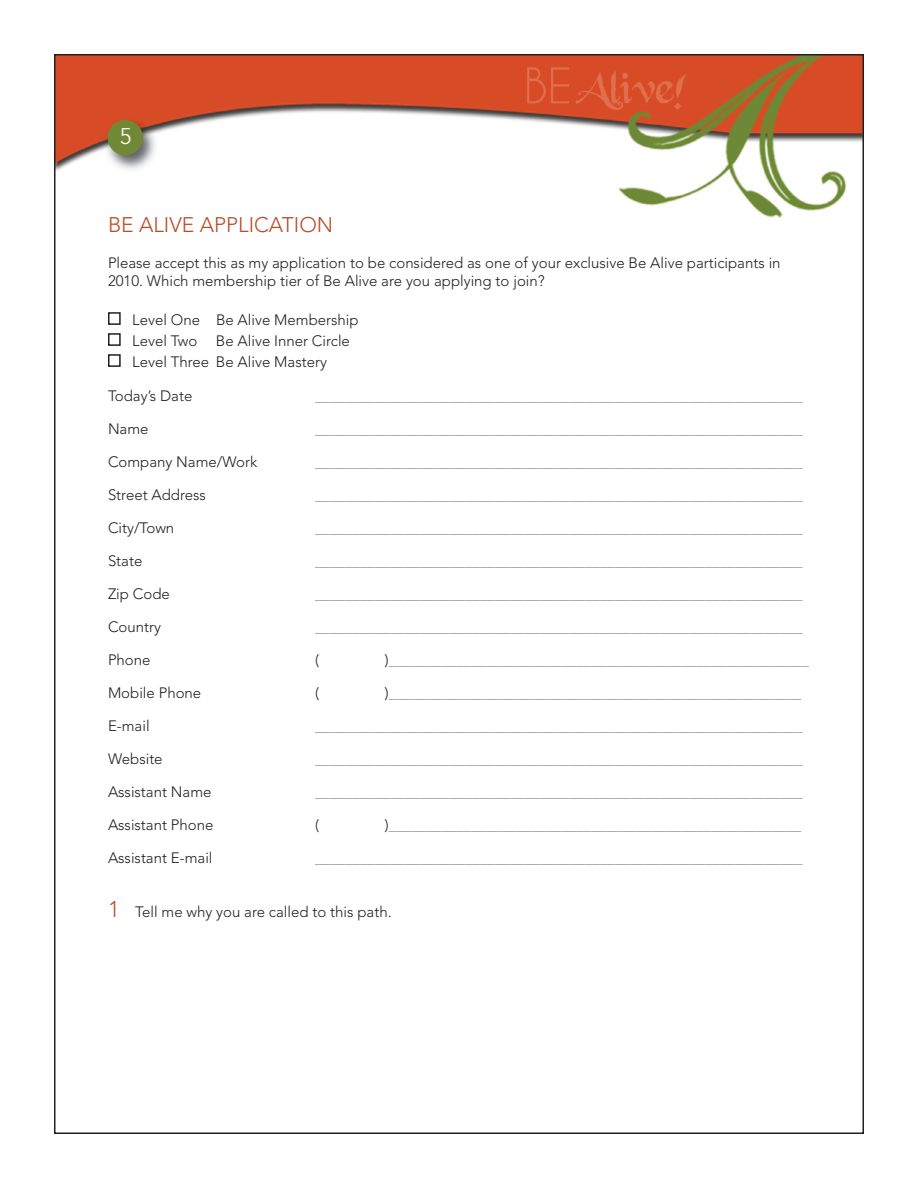
<style>
.page{position:relative;width:918px;height:1188px;background:#fff}
.page>*{position:absolute;margin:0;border:0;box-sizing:border-box;transform-origin:0 0}
.t1{font:300 22.5px "Avenir";color:#fff}
.t2{font:300 21px "Avenir";color:#ba4b27}
.t3{font:300 15px "Avenir";color:#939598}
.t4{font:300 15px/21px "Avenir";color:#231f20}
.s1{color:#231f20}
.s2{font-size:22.5px;color:#ba4b27}
</style>
<div class="page">
<img style="left:57px;top:57px;width:804px;height:161px">
<svg style="left:108px;top:312px;width:13px;height:55px"></svg>
<img style="left:101px;top:113px;width:61px;height:62px">
<div style="left:108px;top:120px;width:35px;height:35px;background:#718837;border-radius:50%"></div>
<h1 class="t1" style="left:120px;top:127px;width:13px">5</h1>
<h2 class="t2" style="left:108px;top:216px;width:227px">BE ALIVE APPLICATION</h2>
<p class="t4" style="left:108px;top:255px;width:674px;line-height:18px">Please accept this as my application to be considered as one of your exclusive Be Alive participants in<br>2010. Which membership tier of Be Alive are you applying to join?</p>
<p class="t4" style="left:132px;top:310px;width:228px">Level One Be Alive Membership<br>Level Two Be Alive Inner Circle<br>Level Three Be Alive Mastery</p>
<p class="t4" style="left:108px;top:387px;width:86px">Today’s Date</p>
<p class="t3" style="left:315px;top:390px;width:489px">_________________________________________________________________</p>
<p class="t4" style="left:108px;top:420px;width:42px">Name</p>
<p class="t3" style="left:315px;top:423px;width:489px">_________________________________________________________________</p>
<p class="t4" style="left:108px;top:453px;width:151px">Company Name/Work</p>
<p class="t3" style="left:315px;top:456px;width:489px">_________________________________________________________________</p>
<p class="t4" style="left:108px;top:486px;width:99px">Street Address</p>
<p class="t3" style="left:315px;top:489px;width:489px">_________________________________________________________________</p>
<p class="t4" style="left:108px;top:519px;width:68px">City/Town</p>
<p class="t3" style="left:315px;top:522px;width:489px">_________________________________________________________________</p>
<p class="t4" style="left:108px;top:552px;width:36px">State</p>
<p class="t3" style="left:315px;top:555px;width:489px">_________________________________________________________________</p>
<p class="t4" style="left:108px;top:585px;width:63px">Zip Code</p>
<p class="t3" style="left:315px;top:588px;width:489px">_________________________________________________________________</p>
<p class="t4" style="left:108px;top:618px;width:54px">Country</p>
<p class="t3" style="left:315px;top:621px;width:489px">_________________________________________________________________</p>
<p class="t4" style="left:108px;top:651px;width:44px">Phone</p>
<p class="t4" style="left:315px;top:651px;width:5px">(</p>
<p class="t3" style="left:385px;top:654px;width:425px"><span class="s1">)</span>________________________________________________________</p>
<p class="t4" style="left:108px;top:684px;width:95px">Mobile Phone</p>
<p class="t4" style="left:315px;top:684px;width:5px">(</p>
<p class="t3" style="left:385px;top:687px;width:418px"><span class="s1">)</span>_______________________________________________________</p>
<p class="t4" style="left:108px;top:717px;width:43px">E-mail</p>
<p class="t3" style="left:315px;top:720px;width:489px">_________________________________________________________________</p>
<p class="t4" style="left:108px;top:750px;width:56px">Website</p>
<p class="t3" style="left:315px;top:753px;width:489px">_________________________________________________________________</p>
<p class="t4" style="left:108px;top:783px;width:105px">Assistant Name</p>
<p class="t3" style="left:315px;top:786px;width:489px">_________________________________________________________________</p>
<p class="t4" style="left:108px;top:816px;width:107px">Assistant Phone</p>
<p class="t4" style="left:315px;top:816px;width:5px">(</p>
<p class="t3" style="left:385px;top:819px;width:418px"><span class="s1">)</span>_______________________________________________________</p>
<p class="t4" style="left:108px;top:849px;width:106px">Assistant E-mail</p>
<p class="t3" style="left:315px;top:852px;width:489px">_________________________________________________________________</p>
<p class="t4" style="left:108px;top:903px;width:285px"><span class="s2">1</span> Tell me why you are called to this path.</p>
</div>
